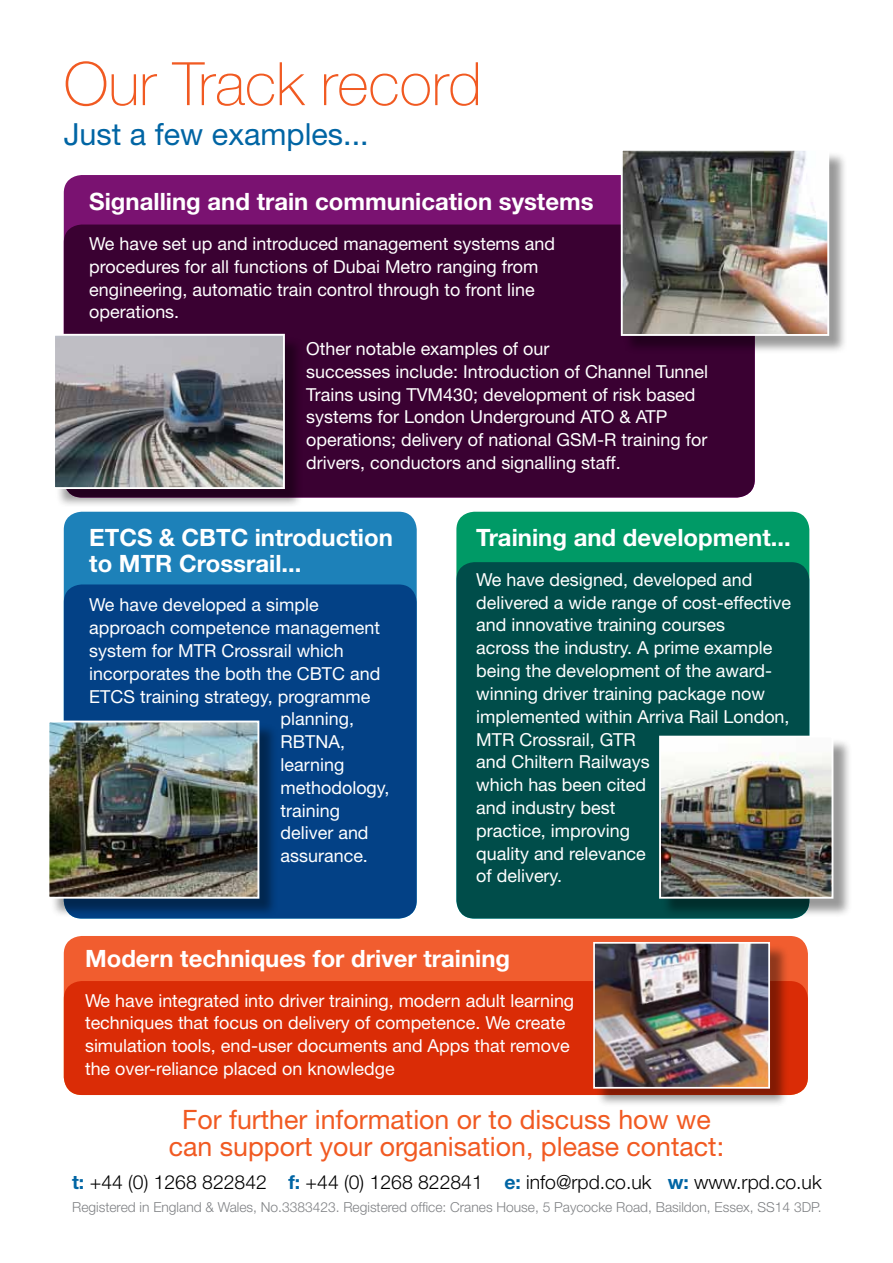
<style>
.page{position:relative;width:893px;height:1263px;background:#fff}
.page>*{position:absolute;margin:0;border:0;box-sizing:border-box;transform-origin:0 0}
.t1{font:100 60px "Helvetica Neue";color:#f15a22}
.t2{font:30.6px "Helvetica Neue";color:#0065a4}
.t3{font:26.7px/26.7px "Helvetica Neue";color:#f15a22;text-align:center}
.t4{font:700 23.85px/25.5px "Helvetica Neue";color:#fff}
.t5{font:300 19.35px "Helvetica Neue";color:#000}
.t6{font:17.85px/22.8px "Helvetica Neue";color:#fff}
.t7{font:300 13.8px "Helvetica Neue";color:#808285}
.s1{font-weight:700;color:#0065a4}
</style>
<div class="page">
<div style="left:456px;top:512px;width:353px;height:406px;background:#009a66;border-radius:18px"></div>
<div style="left:456px;top:562px;width:353px;height:356px;background:#004d4a;border-radius:18px"></div>
<div style="left:64px;top:512px;width:353px;height:406px;background:#1d81b9;border-radius:18px"></div>
<svg style="left:64px;top:175px;width:691px;height:322px;background:#45043d"></svg>
<div style="left:64px;top:584px;width:353px;height:334px;background:#034186;border-radius:18px"></div>
<div style="left:64px;top:936px;width:744px;height:159px;background:#f15d2f;border-radius:18px"></div>
<div style="left:64px;top:981px;width:744px;height:114px;background:#da2c06;border-radius:18px"></div>
<div style="left:623px;top:151px;width:225px;height:204px;background:#000;opacity:.4"></div>
<img style="left:624px;top:152px;width:202px;height:181px">
<div style="left:621px;top:149px;width:208px;height:187px;border:2px solid #fff"></div>
<div style="left:55px;top:336px;width:249px;height:172px;background:#000;opacity:.4"></div>
<img style="left:56px;top:337px;width:226px;height:149px">
<div style="left:53px;top:334px;width:232px;height:155px;border:2px solid #fff"></div>
<div style="left:661px;top:738px;width:191px;height:179px;background:#000;opacity:.4"></div>
<img style="left:662px;top:739px;width:168px;height:157px">
<div style="left:659px;top:736px;width:174px;height:163px;border:2px solid #fff"></div>
<div style="left:595px;top:944px;width:194px;height:163px;background:#000;opacity:.4"></div>
<img style="left:596px;top:945px;width:171px;height:141px">
<div style="left:593px;top:942px;width:177px;height:147px;border:2px solid #fff"></div>
<div style="left:50px;top:723px;width:228px;height:194px;background:#000;opacity:.4"></div>
<img style="left:50px;top:723px;width:206px;height:173px">
<div style="left:47px;top:720px;width:212px;height:179px;border:2px solid #fff"></div>
<h1 class="t1" style="left:64px;top:50px;width:420px">Our Track record</h1>
<h2 class="t2" style="left:64px;top:116px;width:306px">Just a few examples...</h2>
<h3 class="t4" style="left:89px;top:188px;width:506px">Signalling and train communication systems</h3>
<p class="t6" style="left:89px;top:232px;width:467px">We have set up and introduced management systems and procedures for all functions of Dubai Metro ranging from engineering, automatic train control through to front line operations.</p>
<p class="t6" style="left:306px;top:337px;width:403px">Other notable examples of our<br>successes include: Introduction of Channel Tunnel Trains using TVM430; development of risk based systems for London Underground ATO &amp; ATP operations; delivery of national GSM-R training for drivers, conductors and signalling staff.</p>
<h3 class="t4" style="left:89px;top:524px;width:305px">ETCS &amp; CBTC introduction to MTR Crossrail...</h3>
<p class="t6" style="left:89px;top:593px;width:231px">We have developed a simple</p>
<p class="t6" style="left:89px;top:616px;width:292px">approach competence management</p>
<p class="t6" style="left:89px;top:639px;width:256px">system for MTR Crossrail which</p>
<p class="t6" style="left:89px;top:662px;width:293px">incorporates the both the CBTC and</p>
<p class="t6" style="left:89px;top:684px;width:283px">ETCS training strategy, programme</p>
<p class="t6" style="left:281px;top:707px;width:75px">planning,</p>
<p class="t6" style="left:281px;top:730px;width:66px">RBTNA,</p>
<p class="t6" style="left:281px;top:753px;width:65px">learning</p>
<p class="t6" style="left:281px;top:776px;width:110px">methodology,</p>
<p class="t6" style="left:281px;top:799px;width:61px">training</p>
<p class="t6" style="left:281px;top:821px;width:89px">deliver and</p>
<p class="t6" style="left:281px;top:844px;width:89px">assurance.</p>
<h3 class="t4" style="left:476px;top:524px;width:316px">Training and development...</h3>
<p class="t6" style="left:476px;top:568px;width:316px">We have designed, developed and delivered a wide range of cost-effective and innovative training courses<br>across the industry. A prime example being the development of the award&shy;winning driver training package now implemented within Arriva Rail London,<br>MTR Crossrail, GTR<br>and Chiltern Railways<br>which has been cited<br>and industry best<br>practice, improving<br>quality and relevance<br>of delivery.</p>
<h3 class="t4" style="left:85px;top:945px;width:427px">Modern techniques for driver training</h3>
<p class="t6" style="left:85px;top:989px;width:491px">We have integrated into driver training, modern adult learning techniques that focus on delivery of competence. We create simulation tools, end-user documents and Apps that remove the over-reliance placed on knowledge</p>
<h3 class="t3" style="left:169px;top:1106px;width:557px">For further information or to discuss how we can support your organisation, please contact:</h3>
<p class="t5" style="left:72px;top:1170px;width:751px"><span class="s1">t:</span> +44 (0) 1268 822842 <span class="s1">f:</span> +44 (0) 1268 822841 <span class="s1">e:</span> info@rpd.co.uk <span class="s1">w:</span> www.rpd.co.uk</p>
<p class="t7" style="left:72px;top:1198px;width:751px">Registered in England &amp; Wales, No.3383423. Registered office: Cranes House, 5 Paycocke Road, Basildon, Essex, SS14 3DP.</p>
</div>
